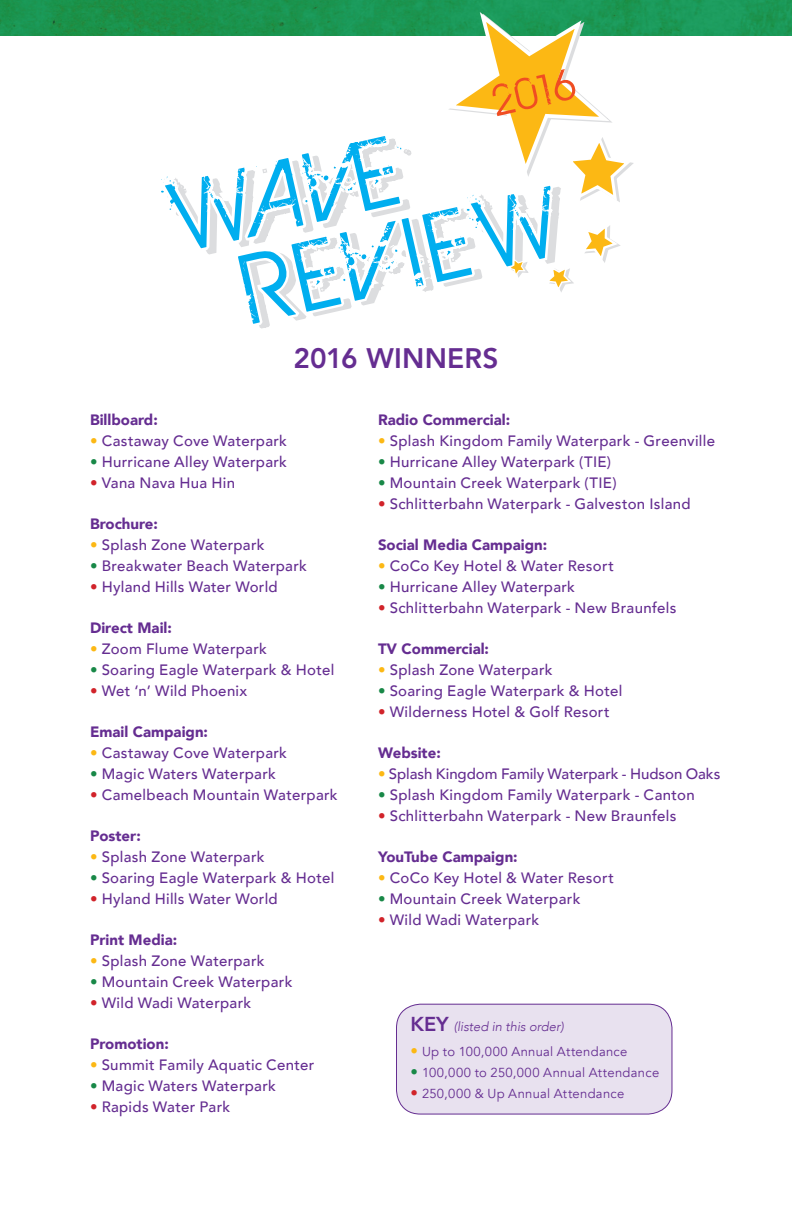
<style>
.page{position:relative;width:792px;height:1224px;background:#fff}
.page>*{position:absolute;margin:0;border:0;box-sizing:border-box;transform-origin:0 0}
.t1{font:47.6px "BIRTHOFAHERO";color:#f04d22}
.bold_blue_header{font:800 28px "Avenir LT Std";letter-spacing:.01em;color:#652d91}
.text{font:500 15px "Avenir";letter-spacing:.02em;color:#652d91}
.name{font:900 15px "Avenir";color:#652d91}
.text-2{font:500 15px "Avenir";letter-spacing:-.005em;color:#652d91}
.text-3{font:13px "Avenir";letter-spacing:.02em;color:#652d91}
.name-2{font:italic 300 13px "Avenir";color:#652d91}
.s1{color:#fcb814}
.s2{color:#188847}
.s3{color:#d1232a}
.s4{font-family:"Avenir LT Std";font-weight:800;font-style:normal;font-size:20px}
.s5{font-size:15px;color:#fcb814}
.s6{font-size:15px;color:#188847}
.s7{font-size:15px;color:#d1232a}
</style>
<div class="page">
<div style="left:396px;top:1004px;width:276px;height:110px;background:#e8e1ef;border-radius:24px"></div>
<div style="left:396px;top:1004px;width:276px;height:111px;border:1px solid #652d91;border-radius:24px"></div>
<img style="left:0;top:0;width:792px;height:36px">
<svg style="left:259px;top:0;width:302px;height:329px"></svg>
<svg style="left:153px;top:0;width:255px;height:136px"></svg>
<svg style="left:161px;top:136px;width:249px;height:117px"></svg>
<svg style="left:238px;top:186px;width:312px;height:138px"></svg>
<svg style="left:544px;top:223px;width:77px;height:71px"></svg>
<svg style="left:506px;top:257px;width:24px;height:22px"></svg>
<svg style="left:440px;top:12px;width:197px;height:193px"></svg>
<p class="t1" style="left:488px;top:76px;width:83px;rotate:-13deg">2016</p>
<p class="bold_blue_header" style="left:293px;top:342px;width:207px">2016 WINNERS</p>
<p class="name" style="left:90px;top:407px;width:69px">Billboard:</p>
<p class="text" style="left:90px;top:428px;width:199px"><span class="s1">•</span> Castaway Cove Waterpark</p>
<p class="text" style="left:90px;top:449px;width:199px"><span class="s2">•</span> Hurricane Alley Waterpark</p>
<p class="text" style="left:90px;top:470px;width:147px"><span class="s3">•</span> Vana Nava Hua Hin</p>
<p class="name" style="left:90px;top:511px;width:70px">Brochure:</p>
<p class="text" style="left:90px;top:532px;width:176px"><span class="s1">•</span> Splash Zone Waterpark</p>
<p class="text" style="left:90px;top:553px;width:219px"><span class="s2">•</span> Breakwater Beach Waterpark</p>
<p class="text" style="left:90px;top:574px;width:189px"><span class="s3">•</span> Hyland Hills Water World</p>
<p class="name" style="left:90px;top:615px;width:83px">Direct Mail:</p>
<p class="text" style="left:90px;top:636px;width:179px"><span class="s1">•</span> Zoom Flume Waterpark</p>
<p class="text" style="left:90px;top:657px;width:246px"><span class="s2">•</span> Soaring Eagle Waterpark &amp; Hotel</p>
<p class="text" style="left:90px;top:678px;width:159px"><span class="s3">•</span> Wet ‘n’ Wild Phoenix</p>
<p class="name" style="left:90px;top:719px;width:120px">Email Campaign:</p>
<p class="text" style="left:90px;top:740px;width:199px"><span class="s1">•</span> Castaway Cove Waterpark</p>
<p class="text" style="left:90px;top:761px;width:187px"><span class="s2">•</span> Magic Waters Waterpark</p>
<p class="text" style="left:90px;top:782px;width:249px"><span class="s3">•</span> Camelbeach Mountain Waterpark</p>
<p class="name" style="left:90px;top:823px;width:52px">Poster:</p>
<p class="text" style="left:90px;top:844px;width:176px"><span class="s1">•</span> Splash Zone Waterpark</p>
<p class="text" style="left:90px;top:865px;width:246px"><span class="s2">•</span> Soaring Eagle Waterpark &amp; Hotel</p>
<p class="text" style="left:90px;top:886px;width:189px"><span class="s3">•</span> Hyland Hills Water World</p>
<p class="name" style="left:90px;top:927px;width:89px">Print Media:</p>
<p class="text" style="left:90px;top:948px;width:176px"><span class="s1">•</span> Splash Zone Waterpark</p>
<p class="text" style="left:90px;top:969px;width:204px"><span class="s2">•</span> Mountain Creek Waterpark</p>
<p class="text" style="left:90px;top:990px;width:163px"><span class="s3">•</span> Wild Wadi Waterpark</p>
<p class="name" style="left:90px;top:1031px;width:80px">Promotion:</p>
<p class="text" style="left:90px;top:1052px;width:226px"><span class="s1">•</span> Summit Family Aquatic Center</p>
<p class="text" style="left:90px;top:1073px;width:187px"><span class="s2">•</span> Magic Waters Waterpark</p>
<p class="text" style="left:90px;top:1094px;width:142px"><span class="s3">•</span> Rapids Water Park</p>
<p class="name" style="left:378px;top:407px;width:134px">Radio Commercial:</p>
<p class="text" style="left:378px;top:428px;width:339px"><span class="s1">•</span> Splash Kingdom Family Waterpark - Greenville</p>
<p class="text" style="left:378px;top:449px;width:235px"><span class="s2">•</span> Hurricane Alley Waterpark (TIE)</p>
<p class="text" style="left:378px;top:470px;width:240px"><span class="s2">•</span> Mountain Creek Waterpark (TIE)</p>
<p class="text" style="left:378px;top:491px;width:314px"><span class="s3">•</span> Schlitterbahn Waterpark - Galveston Island</p>
<p class="name" style="left:378px;top:532px;width:171px">Social Media Campaign:</p>
<p class="text" style="left:378px;top:553px;width:237px"><span class="s1">•</span> CoCo Key Hotel &amp; Water Resort</p>
<p class="text" style="left:378px;top:574px;width:199px"><span class="s2">•</span> Hurricane Alley Waterpark</p>
<p class="text" style="left:378px;top:595px;width:300px"><span class="s3">•</span> Schlitterbahn Waterpark - New Braunfels</p>
<p class="name" style="left:378px;top:636px;width:113px">TV Commercial:</p>
<p class="text" style="left:378px;top:657px;width:176px"><span class="s1">•</span> Splash Zone Waterpark</p>
<p class="text" style="left:378px;top:678px;width:246px"><span class="s2">•</span> Soaring Eagle Waterpark &amp; Hotel</p>
<p class="text" style="left:378px;top:699px;width:233px"><span class="s3">•</span> Wilderness Hotel &amp; Golf Resort</p>
<p class="name" style="left:378px;top:740px;width:64px">Website:</p>
<p class="text-2" style="left:378px;top:761px;width:344px"><span class="s1">•</span> Splash Kingdom Family Waterpark - Hudson Oaks</p>
<p class="text" style="left:378px;top:782px;width:318px"><span class="s2">•</span> Splash Kingdom Family Waterpark - Canton</p>
<p class="text" style="left:378px;top:803px;width:300px"><span class="s3">•</span> Schlitterbahn Waterpark - New Braunfels</p>
<p class="name" style="left:378px;top:844px;width:141px">YouTube Campaign:</p>
<p class="text" style="left:378px;top:865px;width:237px"><span class="s1">•</span> CoCo Key Hotel &amp; Water Resort</p>
<p class="text" style="left:378px;top:886px;width:204px"><span class="s2">•</span> Mountain Creek Waterpark</p>
<p class="text" style="left:378px;top:907px;width:163px"><span class="s3">•</span> Wild Wadi Waterpark</p>
<p class="name-2" style="left:410px;top:1019px;width:155px"><span class="s4">KEY</span> (listed in this order)</p>
<p class="text-3" style="left:410px;top:1044px;width:218px"><span class="s5">•</span> Up to 100,000 Annual Attendance</p>
<p class="text-3" style="left:410px;top:1065px;width:250px"><span class="s6">•</span> 100,000 to 250,000 Annual Attendance</p>
<p class="text-3" style="left:410px;top:1086px;width:215px"><span class="s7">•</span> 250,000 &amp; Up Annual Attendance</p>
</div>
